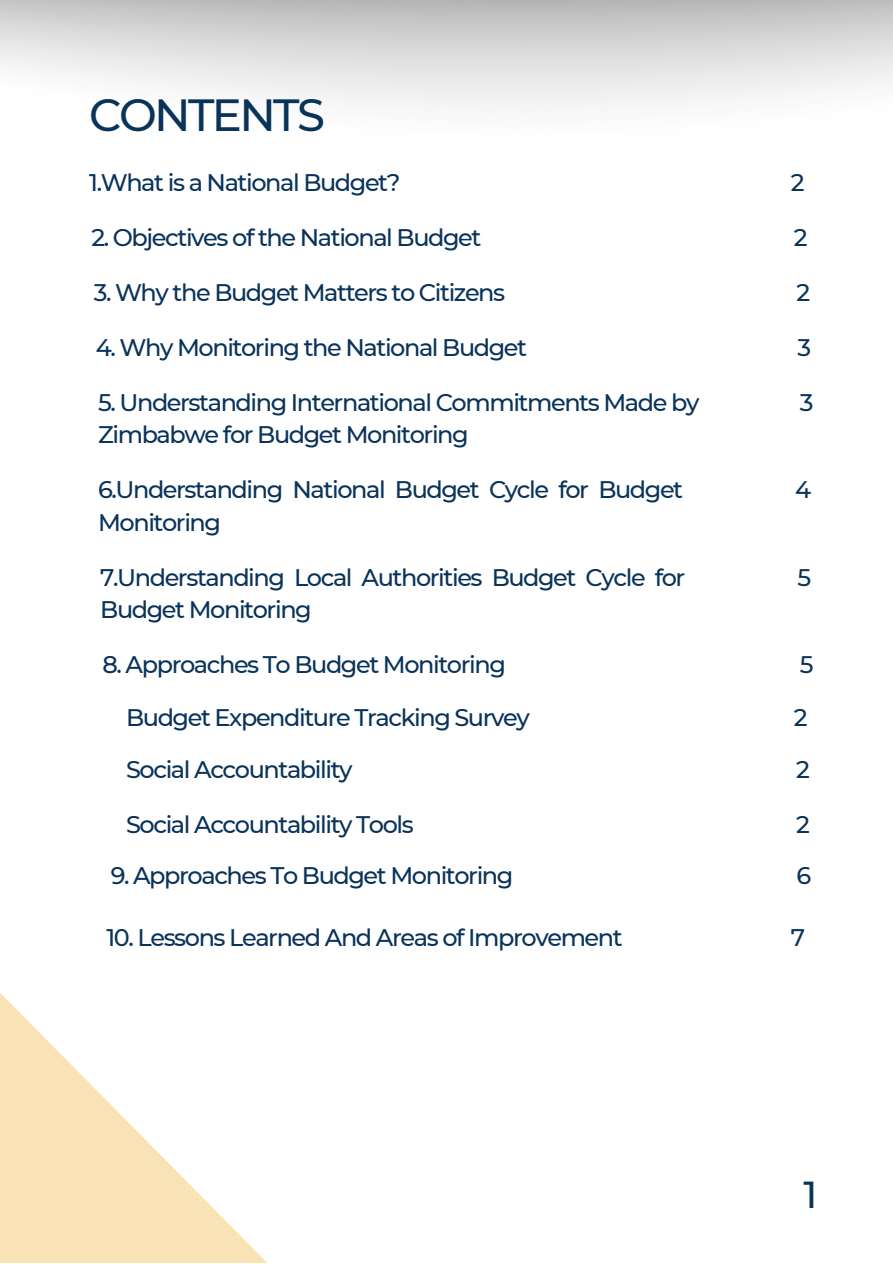
<style>
.page{position:relative;width:893px;height:1264px;background:#fff}
.page>*{position:absolute;margin:0;border:0;box-sizing:border-box;transform-origin:0 0}
.t1{font:500 45px "Montserrat";letter-spacing:-.06em;color:#0a335a}
.t2{font:500 37.5px "Montserrat";color:#0a335a}
.t3{font:500 24px/32.5px "Montserrat";letter-spacing:-.06em;color:#0a335a}
</style>
<div class="page">
<svg style="left:0;top:993px;width:266px;height:269px"></svg>
<h1 class="t1" style="left:89px;top:87px;width:237px">CONTENTS</h1>
<p class="t3" style="left:89px;top:167px;width:313px">1.What is a National Budget?</p>
<p class="t3" style="left:790px;top:167px;width:15px">2</p>
<p class="t3" style="left:91px;top:221px;width:391px">2. Objectives of the National Budget</p>
<p class="t3" style="left:793px;top:221px;width:15px">2</p>
<p class="t3" style="left:94px;top:276px;width:413px">3. Why the Budget Matters to Citizens</p>
<p class="t3" style="left:796px;top:276px;width:15px">2</p>
<p class="t3" style="left:96px;top:331px;width:432px">4. Why Monitoring the National Budget</p>
<p class="t3" style="left:797px;top:331px;width:15px">3</p>
<p class="t3" style="left:98px;top:386px;width:602px">5. Understanding International Commitments Made by<br>Zimbabwe for Budget Monitoring</p>
<p class="t3" style="left:799px;top:386px;width:15px">3</p>
<p class="t3" style="left:98px;top:473px;width:586px">6.Understanding National Budget Cycle for Budget<br>Monitoring</p>
<p class="t3" style="left:795px;top:473px;width:18px">4</p>
<p class="t3" style="left:100px;top:560px;width:586px">7.Understanding Local Authorities Budget Cycle for<br>Budget Monitoring</p>
<p class="t3" style="left:797px;top:560px;width:15px">5</p>
<p class="t3" style="left:102px;top:648px;width:405px">8. Approaches To Budget Monitoring</p>
<p class="t3" style="left:799px;top:648px;width:15px">5</p>
<p class="t3" style="left:126px;top:701px;width:405px">Budget Expenditure Tracking Survey</p>
<p class="t3" style="left:793px;top:701px;width:15px">2</p>
<p class="t3" style="left:126px;top:753px;width:228px">Social Accountability</p>
<p class="t3" style="left:796px;top:753px;width:15px">2</p>
<p class="t3" style="left:126px;top:808px;width:289px">Social Accountability Tools</p>
<p class="t3" style="left:796px;top:808px;width:15px">2</p>
<p class="t3" style="left:111px;top:859px;width:404px">9. Approaches To Budget Monitoring</p>
<p class="t3" style="left:796px;top:859px;width:16px">6</p>
<p class="t3" style="left:106px;top:921px;width:517px">10. Lessons Learned And Areas of Improvement</p>
<p class="t3" style="left:790px;top:921px;width:16px">7</p>
<h2 class="t2" style="left:803px;top:1171px;width:15px">1</h2>
</div>
